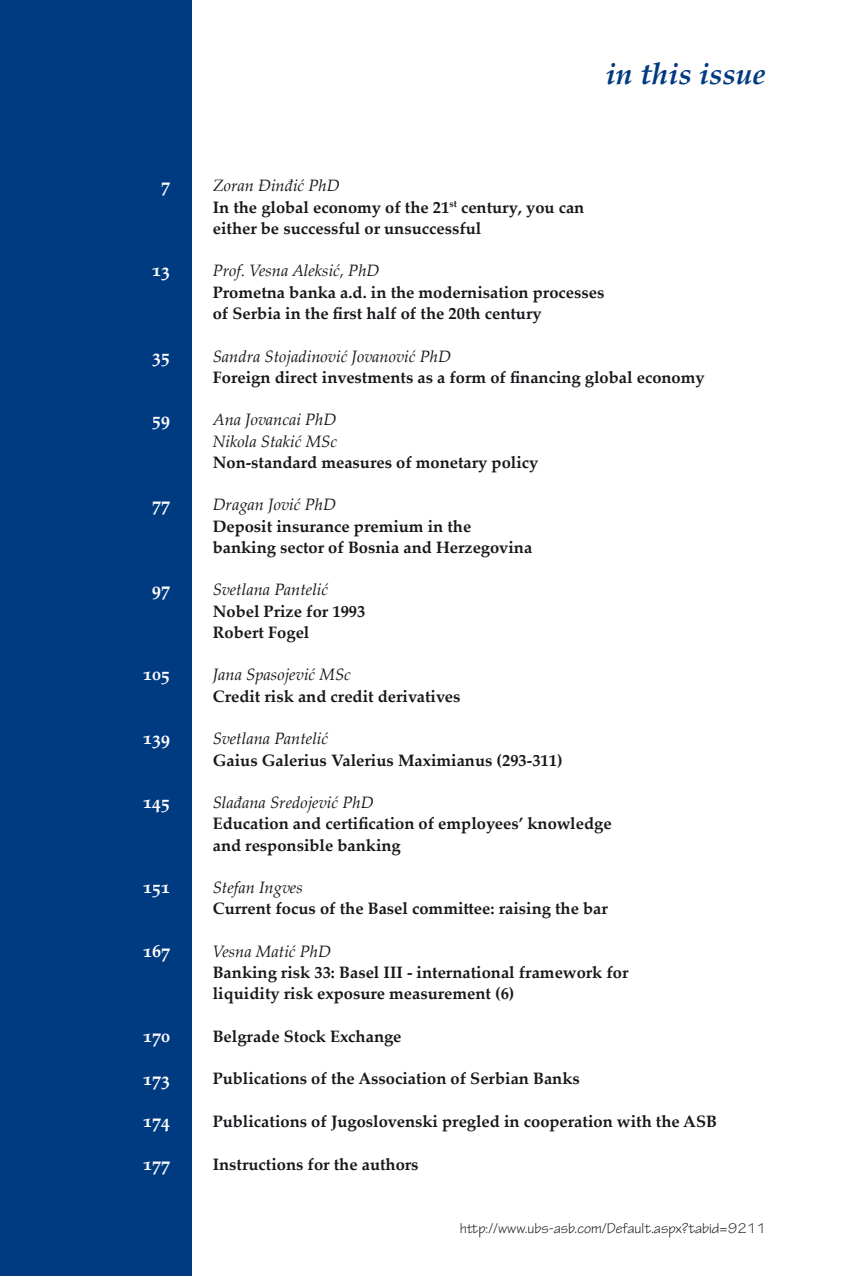
<style>
.page{position:relative;width:851px;height:1276px;background:#fff}
.page>*{position:absolute;margin:0;border:0;box-sizing:border-box;transform-origin:0 0}
.t1{font:italic 700 30px "Palatino Linotype";color:#003a80}
.t2{font:700 18px "Palatino Linotype";color:#fff}
.t3{font:700 16.5px/21.3px "Palatino Linotype";color:#1a171c}
.t4{font:italic 16.5px/21.3px "Palatino Linotype";color:#1a171c}
.t5{font:15px "Tekton Pro";color:#1a171c}
.s1{font-weight:400;font-style:italic}
</style>
<div class="page">
<div style="left:0;top:0;width:191px;height:1276px;background:#003a80"></div>
<p class="t2" style="left:161px;top:172px;width:10px">7</p>
<p class="t2" style="left:152px;top:257px;width:19px">13</p>
<p class="t2" style="left:152px;top:343px;width:19px">35</p>
<p class="t2" style="left:152px;top:406px;width:19px">59</p>
<p class="t2" style="left:152px;top:491px;width:19px">77</p>
<p class="t2" style="left:152px;top:576px;width:19px">97</p>
<p class="t2" style="left:143px;top:661px;width:28px">105</p>
<p class="t2" style="left:143px;top:725px;width:28px">139</p>
<p class="t2" style="left:143px;top:789px;width:28px">145</p>
<p class="t2" style="left:143px;top:874px;width:28px">151</p>
<p class="t2" style="left:143px;top:938px;width:28px">167</p>
<p class="t2" style="left:143px;top:1023px;width:28px">170</p>
<p class="t2" style="left:143px;top:1065px;width:28px">173</p>
<p class="t2" style="left:143px;top:1108px;width:28px">174</p>
<p class="t2" style="left:143px;top:1150px;width:28px">177</p>
<h1 class="t1" style="left:605px;top:53px;width:161px">in this issue</h1>
<p class="t3" style="left:213px;top:174px;width:373px"><span class="s1">Zoran Đinđić PhD<br></span>In the global economy of the 21<sup>st</sup> century, you can either be successful or unsuccessful</p>
<p class="t4" style="left:213px;top:259px;width:168px">Prof. Vesna Aleksić, PhD</p>
<p class="t3" style="left:213px;top:281px;width:393px">Prometna banka a.d. in the modernisation processes of Serbia in the first half of the 20th century</p>
<p class="t4" style="left:213px;top:344px;width:239px">Sandra Stojadinović Jovanović PhD</p>
<p class="t3" style="left:213px;top:366px;width:493px">Foreign direct investments as a form of financing global economy</p>
<p class="t4" style="left:213px;top:408px;width:126px">Ana Jovancai PhD<br>Nikola Stakić MSc</p>
<p class="t3" style="left:213px;top:451px;width:327px">Non-standard measures of monetary policy</p>
<p class="t4" style="left:213px;top:493px;width:125px">Dragan Jović PhD</p>
<p class="t3" style="left:213px;top:515px;width:321px">Deposit insurance premium in the banking sector of Bosnia and Herzegovina</p>
<p class="t4" style="left:213px;top:578px;width:117px">Svetlana Pantelić</p>
<p class="t3" style="left:213px;top:600px;width:154px">Nobel Prize for 1993<br>Robert Fogel</p>
<p class="t4" style="left:213px;top:663px;width:140px">Jana Spasojević MSc</p>
<p class="t3" style="left:213px;top:685px;width:249px">Credit risk and credit derivatives</p>
<p class="t4" style="left:213px;top:727px;width:117px">Svetlana Pantelić</p>
<p class="t3" style="left:213px;top:748px;width:351px">Gaius Galerius Valerius Maximianus (293-311)</p>
<p class="t4" style="left:213px;top:791px;width:162px">Slađana Sredojević PhD</p>
<p class="t3" style="left:213px;top:812px;width:400px">Education and certification of employees’ knowledge and responsible banking</p>
<p class="t4" style="left:213px;top:876px;width:92px">Stefan Ingves</p>
<p class="t3" style="left:213px;top:897px;width:396px">Current focus of the Basel committee: raising the bar</p>
<p class="t4" style="left:213px;top:940px;width:120px">Vesna Matić PhD</p>
<p class="t3" style="left:213px;top:961px;width:417px">Banking risk 33: Basel III - international framework for liquidity risk exposure measurement (6)</p>
<p class="t3" style="left:213px;top:1025px;width:190px">Belgrade Stock Exchange</p>
<p class="t3" style="left:213px;top:1067px;width:368px">Publications of the Association of Serbian Banks</p>
<p class="t3" style="left:213px;top:1110px;width:506px">Publications of Jugoslovenski pregled in cooperation with the ASB</p>
<p class="t3" style="left:213px;top:1152px;width:207px">Instructions for the authors</p>
<p class="t5" style="left:460px;top:1219px;width:307px">http://www.ubs-asb.com/Default.aspx?tabid=9211</p>
</div>
